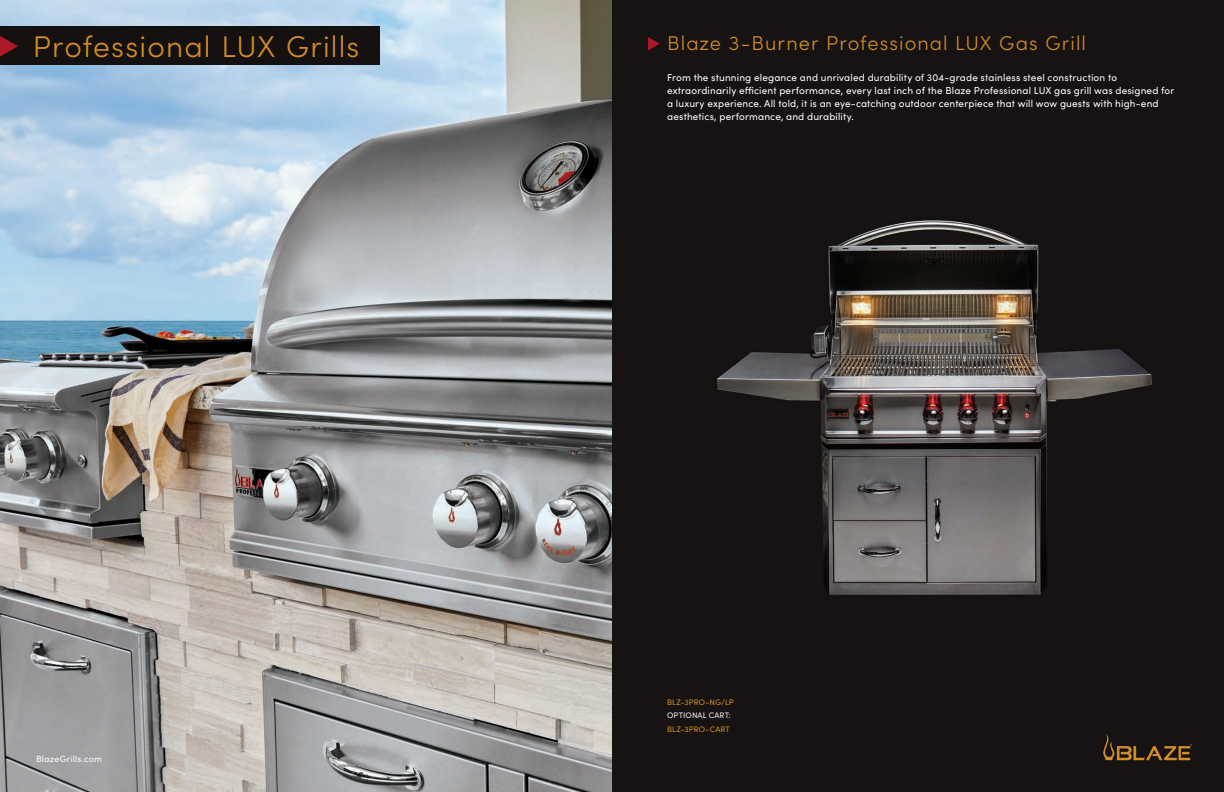
<style>
.page{position:relative;width:1224px;height:792px;background:#fff}
.page>*{position:absolute;margin:0;border:0;box-sizing:border-box;transform-origin:0 0}
.Page_Header{font:300 30px "Sofia Pro";letter-spacing:.035em;color:#d18d28}
.Heading_2{font:300 20px "Sofia Pro";letter-spacing:.055em;color:#d18d28}
.Intro_Feature{font:10px/13px "Sofia Pro";letter-spacing:.015em;color:#fff}
.t1{font:9px "Sofia Pro";letter-spacing:.025em;color:#fff}
.Skew{font:8px "Sofia Pro";letter-spacing:.015em;color:#d18d28}
.Heading_4{font:8px "Sofia Pro";letter-spacing:.015em;color:#f3f3f3}
.Heading_4-2{font:8px "Sofia Pro";letter-spacing:.015em;color:#d18d28}
</style>
<div class="page">
<img style="left:612px;top:0;width:612px;height:792px">
<img style="left:0;top:0;width:612px;height:792px">
<div style="left:0;top:26px;width:380px;height:39px;background:#161111"></div>
<svg style="left:648px;top:37px;width:12px;height:13px"></svg>
<svg style="left:0;top:36px;width:18px;height:21px"></svg>
<svg style="left:1103px;top:735px;width:89px;height:25px;background:#433017"></svg>
<p class="Page_Header" style="left:33px;top:25px;width:328px">Professional LUX Grills</p>
<p class="t1" style="left:36px;top:753px;width:68px">BlazeGrills.com</p>
<p class="Heading_2" style="left:667px;top:29px;width:420px">Blaze 3-Burner Professional LUX Gas Grill</p>
<p class="Intro_Feature" style="left:667px;top:70px;width:509px">From the stunning elegance and unrivaled durability of 304-grade stainless steel construction to extraordinarily efficient performance, every last inch of the Blaze Professional LUX gas grill was designed for a luxury experience. All told, it is an eye-catching outdoor centerpiece that will wow guests with high-end aesthetics, performance, and durability.</p>
<p class="Skew" style="left:667px;top:696px;width:68px">BLZ-3PRO-NG/LP</p>
<p class="Heading_4" style="left:667px;top:710px;width:65px">OPTIONAL CART:</p>
<p class="Heading_4-2" style="left:667px;top:723px;width:64px">BLZ-3PRO-CART</p>
</div>
